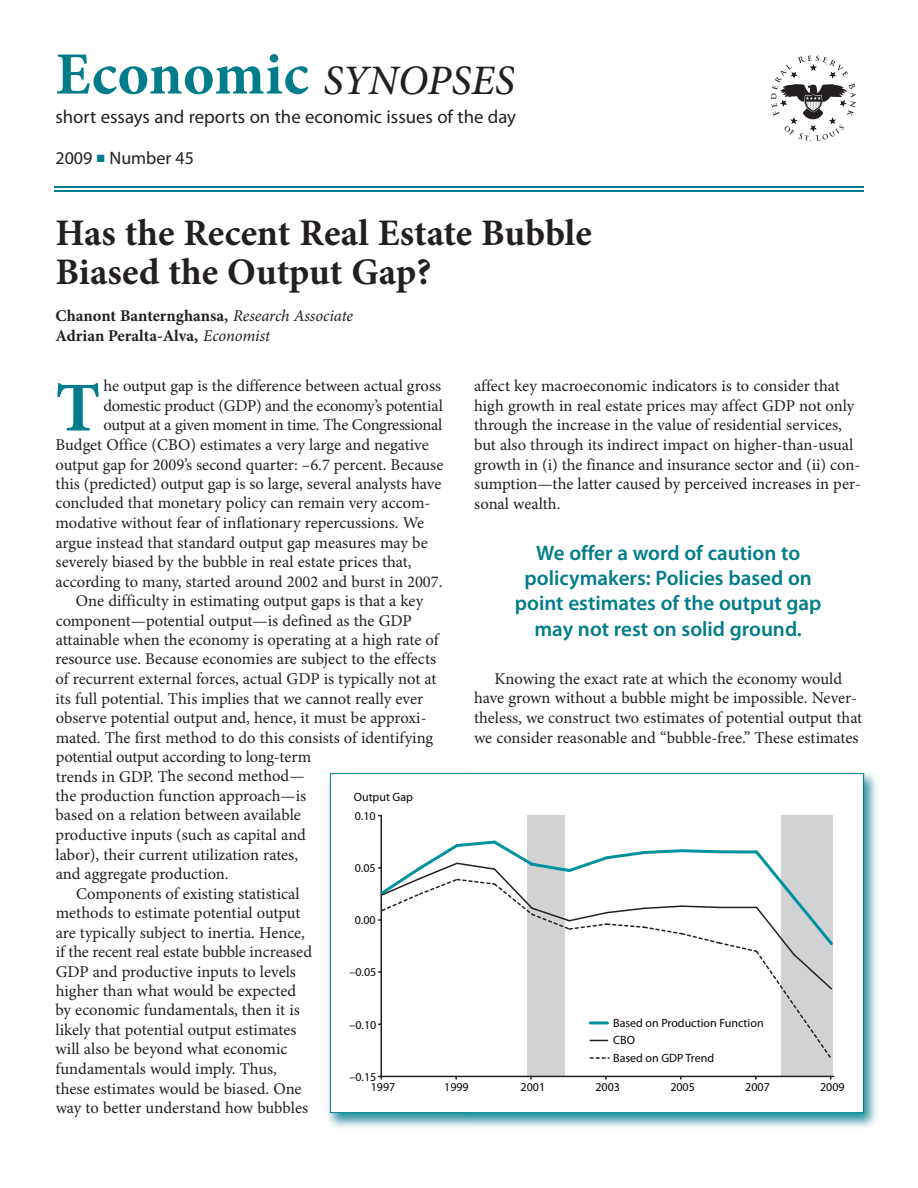
<style>
.page{position:relative;width:918px;height:1188px;background:#fff}
.page>*{position:absolute;margin:0;border:0;box-sizing:border-box;transform-origin:0 0}
.t1{font:700 70.2px "Minion Pro";color:#007c8a}
.t2{font:700 60px "Minion Pro";letter-spacing:.005em;color:#007c8a}
.t3{font:700 37.5px/39px "Minion Pro";color:#231f20}
.t4{font:600 21px/25.2px "Myriad Pro";color:#007c8a;text-align:center}
.t5{font:18.75px "Myriad Pro";color:#231f20}
.t6{font:18px "Myriad Pro";color:#231f20}
.t7{font:16.5px/19.5px "Minion Pro";letter-spacing:-.005em;color:#231f20}
.t8{font:16.5px "Minion Pro";letter-spacing:-.025em;color:#231f20}
.t9{font:700 16.5px/19.5px "Minion Pro";color:#231f20}
.t10{font:12px/17.5px "Myriad Pro";color:#050504}
.s1{font-weight:500;font-style:italic;font-size:42px;color:#231f20}
.s2{color:#007c8a}
.s3{font-weight:400;font-style:italic}
</style>
<div class="page">
<svg style="left:771px;top:56px;width:85px;height:85px"></svg>
<hr style="left:54px;top:186px;width:810px;height:2px;background:#007c8a">
<hr style="left:54px;top:190px;width:810px;height:2px;background:#007c8a">
<img style="left:327px;top:772px;width:550px;height:356px">
<div style="left:331px;top:774px;width:532px;height:338px;background:#fff"></div>
<div style="left:528px;top:815px;width:37px;height:262px;background:#d1d2d4"></div>
<div style="left:781px;top:815px;width:51px;height:261px;background:#d1d2d4"></div>
<hr style="left:381px;top:816px;width:1px;height:260px;background:#231f20">
<hr style="left:381px;top:1076px;width:453px;height:1px;background:#231f20">
<svg style="left:378px;top:838px;width:455px;height:223px"></svg>
<h2 class="t2" style="left:56px;top:52px;width:461px">Economic <span class="s1">SYNOPSES</span></h2>
<p class="t5" style="left:56px;top:110px;width:462px">short essays and reports on the economic issues of the day</p>
<p class="t6" style="left:56px;top:151px;width:140px">2009 <span class="s2">■</span> Number 45</p>
<h3 class="t3" style="left:56px;top:216px;width:538px">Has the Recent Real Estate Bubble<br>Biased the Output Gap?</h3>
<p class="t9" style="left:56px;top:308px;width:299px">Chanont Banternghansa, <span class="s3">Research Associate<br></span>Adrian Peralta-Alva, <span class="s3">Economist</span></p>
<h1 class="t1" style="left:55px;top:382px;width:46px">T</h1>
<p class="t7" style="left:103px;top:378px;width:339px">he output gap is the difference between actual gross</p>
<p class="t7" style="left:474px;top:378px;width:389px">affect key macroeconomic indicators is to consider that high growth in real estate prices may affect GDP not only through the increase in the value of residential services, but also through its indirect impact on higher-than-usual growth in (i) the finance and insurance sector and (ii) con&shy;sumption—the latter caused by perceived increases in per&shy;sonal wealth.</p>
<p class="t8" style="left:104px;top:399px;width:341px">domestic product (GDP) and the economy’s potential</p>
<p class="t8" style="left:104px;top:419px;width:340px">output at a given moment in time. The Congressional</p>
<p class="t7" style="left:56px;top:436px;width:375px">Budget Office (CBO) estimates a very large and negative</p>
<p class="t7" style="left:56px;top:456px;width:389px">output gap for 2009’s second quarter: –6.7 percent. Because</p>
<p class="t7" style="left:56px;top:475px;width:387px">this (predicted) output gap is so large, several analysts have</p>
<p class="t7" style="left:55px;top:495px;width:376px">concluded that monetary policy can remain very accom-</p>
<p class="t7" style="left:55px;top:514px;width:370px">modative without fear of inflationary repercussions. We</p>
<p class="t7" style="left:56px;top:534px;width:374px">argue instead that standard output gap measures may be</p>
<p class="t7" style="left:56px;top:553px;width:358px">severely biased by the bubble in real estate prices that,</p>
<p class="t7" style="left:56px;top:573px;width:388px">according to many, started around 2002 and burst in 2007.</p>
<p class="t7" style="left:76px;top:592px;width:349px">One difficulty in estimating output gaps is that a key</p>
<p class="t7" style="left:56px;top:612px;width:358px">component—potential output—is defined as the GDP</p>
<p class="t7" style="left:56px;top:631px;width:384px">attainable when the economy is operating at a high rate of</p>
<p class="t7" style="left:55px;top:651px;width:382px">resource use. Because economies are subject to the effects</p>
<p class="t7" style="left:56px;top:670px;width:382px">of recurrent external forces, actual GDP is typically not at</p>
<p class="t7" style="left:56px;top:690px;width:369px">its full potential. This implies that we cannot really ever</p>
<p class="t7" style="left:56px;top:709px;width:372px">observe potential output and, hence, it must be approxi-</p>
<p class="t7" style="left:56px;top:729px;width:379px">mated. The first method to do this consists of identifying</p>
<p class="t7" style="left:56px;top:748px;width:257px">potential output according to long-term</p>
<p class="t7" style="left:56px;top:768px;width:250px">trends in GDP. The second method—</p>
<p class="t7" style="left:55px;top:787px;width:252px">the production function approach—is</p>
<p class="t7" style="left:56px;top:807px;width:247px">based on a relation between available</p>
<p class="t7" style="left:56px;top:826px;width:252px">productive inputs (such as capital and</p>
<p class="t7" style="left:56px;top:846px;width:244px">labor), their current utilization rates,</p>
<p class="t7" style="left:56px;top:865px;width:175px">and aggregate production.</p>
<p class="t7" style="left:76px;top:885px;width:225px">Components of existing statistical</p>
<p class="t7" style="left:56px;top:904px;width:246px">methods to estimate potential output</p>
<p class="t7" style="left:56px;top:924px;width:251px">are typically subject to inertia. Hence,</p>
<p class="t7" style="left:56px;top:943px;width:258px">if the recent real estate bubble increased</p>
<p class="t7" style="left:56px;top:963px;width:242px">GDP and productive inputs to levels</p>
<p class="t7" style="left:56px;top:982px;width:242px">higher than what would be expected</p>
<p class="t7" style="left:55px;top:1002px;width:246px">by economic fundamentals, then it is</p>
<p class="t7" style="left:55px;top:1021px;width:242px">likely that potential output estimates</p>
<p class="t7" style="left:56px;top:1041px;width:233px">will also be beyond what economic</p>
<p class="t7" style="left:56px;top:1060px;width:223px">fundamentals would imply. Thus,</p>
<p class="t7" style="left:56px;top:1080px;width:248px">these estimates would be biased. One</p>
<p class="t7" style="left:56px;top:1099px;width:254px">way to better understand how bubbles</p>
<p class="t4" style="left:515px;top:542px;width:308px">We offer a word of caution to policymakers: Policies based on point estimates of the output gap may not rest on solid ground.</p>
<p class="t7" style="left:474px;top:670px;width:390px;text-align:center">Knowing the exact rate at which the economy would<br>have grown without a bubble might be impossible. Never&shy;theless, we construct two estimates of potential output that we consider reasonable and “bubble-free.” These estimates</p>
<p class="t10" style="left:354px;top:789px;width:61px">Output Gap</p>
<p class="t10" style="left:355px;top:808px;width:22px">0.10</p>
<p class="t10" style="left:355px;top:860px;width:22px">0.05</p>
<p class="t10" style="left:355px;top:913px;width:22px">0.00</p>
<p class="t10" style="left:349px;top:965px;width:28px">–0.05</p>
<p class="t10" style="left:613px;top:1015px;width:152px">Based on Production Function<br>CBO<br>Based on GDP Trend</p>
<p class="t10" style="left:349px;top:1017px;width:28px">–0.10</p>
<p class="t10" style="left:349px;top:1069px;width:28px">–0.15</p>
<p class="t10" style="left:371px;top:1080px;width:26px">1997</p>
<p class="t10" style="left:444px;top:1080px;width:26px">1999</p>
<p class="t10" style="left:521px;top:1080px;width:26px">2001</p>
<p class="t10" style="left:595px;top:1080px;width:26px">2003</p>
<p class="t10" style="left:670px;top:1080px;width:26px">2005</p>
<p class="t10" style="left:745px;top:1080px;width:26px">2007</p>
<p class="t10" style="left:820px;top:1080px;width:26px">2009</p>
</div>
